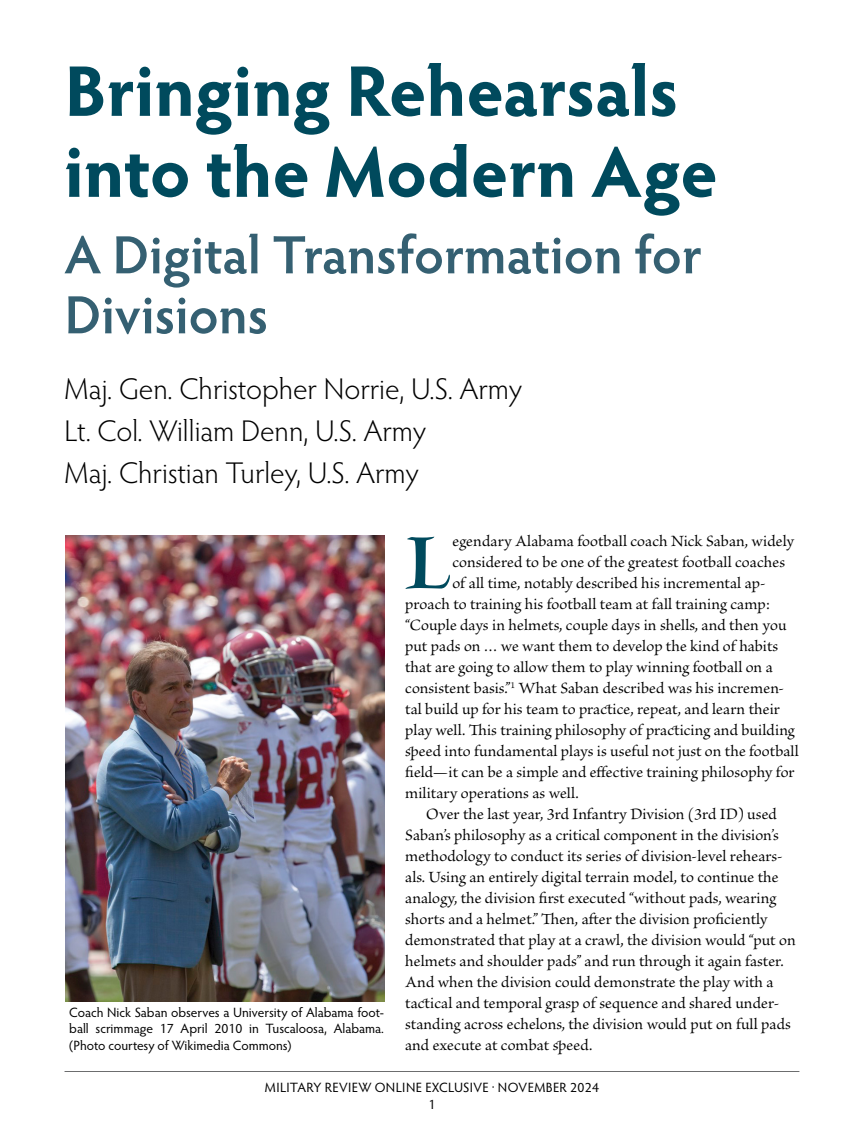
<style>
.page{position:relative;width:864px;height:1134px;background:#fff}
.page>*{position:absolute;margin:0;border:0;box-sizing:border-box;transform-origin:0 0}
.body-first{font:87.3px "Brioso Pro Bold Disp";color:#004a5d}
.title__H1{font:700 72px/81px "Hypatia Sans Pro";color:#004a5d}
.subtitle__H2{font:600 54px/60px "Hypatia Sans Pro";letter-spacing:-.005em;color:#356072}
.author{font:300 30px "Hypatia Sans Pro";color:#000}
.body-first-2{font:16.5px "Brioso Pro";letter-spacing:.005em;color:#000}
.body{font:16.5px/21px "Brioso Pro";color:#000}
.cutline{font:13.5px/16.5px "Hypatia Sans Pro";letter-spacing:.005em;color:#000;text-align:justify}
.cutline-2{font:13.5px/17.2px "Hypatia Sans Pro";letter-spacing:.03em;color:#000;text-align:center}
</style>
<div class="page">
<hr style="left:65px;top:1071px;width:734px;height:1px;background:#58595b">
<img style="left:65px;top:535px;width:319px;height:467px">
<h1 class="title__H1" style="left:64px;top:47px;width:655px">Bringing Rehearsals into the Modern Age</h1>
<p class="subtitle__H2" style="left:64px;top:223px;width:639px">A Digital Transformation for<br>Divisions</p>
<p class="author" style="left:64px;top:369px;width:459px">Maj. Gen. Christopher Norrie, U.S. Army</p>
<p class="author" style="left:64px;top:411px;width:363px">Lt. Col. William Denn, U.S. Army</p>
<p class="author" style="left:64px;top:453px;width:356px">Maj. Christian Turley, U.S. Army</p>
<p class="cutline" style="left:69px;top:1004px;width:316px">Coach Nick Saban observes a University of Alabama foot&shy;ball scrimmage 17 April 2010 in Tuscaloosa, Alabama. (Photo courtesy of Wikimedia Commons)</p>
<p class="body-first" style="left:405px;top:517px;width:47px">L</p>
<p class="body-first-2" style="left:452px;top:532px;width:343px">egendary Alabama football coach Nick Saban, widely</p>
<p class="body-first-2" style="left:452px;top:553px;width:334px">considered to be one of the greatest football coaches</p>
<p class="body-first-2" style="left:452px;top:574px;width:315px">of all time, notably described his incremental ap-</p>
<p class="body-first-2" style="left:405px;top:595px;width:366px">proach to training his football team at fall training camp:</p>
<p class="body-first-2" style="left:405px;top:616px;width:383px">“Couple days in helmets, couple days in shells, and then you</p>
<p class="body-first-2" style="left:405px;top:637px;width:375px">put pads on … we want them to develop the kind of habits</p>
<p class="body-first-2" style="left:405px;top:658px;width:369px">that are going to allow them to play winning football on a</p>
<p class="body-first-2" style="left:405px;top:679px;width:381px">consistent basis.”<sup>1</sup> What Saban described was his incremen-</p>
<p class="body-first-2" style="left:405px;top:700px;width:376px">tal build up for his team to practice, repeat, and learn their</p>
<p class="body-first-2" style="left:405px;top:721px;width:391px">play well. This training philosophy of practicing and building</p>
<p class="body-first-2" style="left:405px;top:742px;width:395px">speed into fundamental plays is useful not just on the football</p>
<p class="body-first-2" style="left:405px;top:763px;width:391px">field—it can be a simple and effective training philosophy for</p>
<p class="body-first-2" style="left:405px;top:784px;width:175px">military operations as well.</p>
<p class="body" style="left:405px;top:804px;width:392px;text-indent:21px">Over the last year, 3rd Infantry Division (3rd ID) used Saban’s philosophy as a critical component in the division’s methodology to conduct its series of division-level rehears&shy;als. Using an entirely digital terrain model, to continue the analogy, the division first executed “without pads, wearing shorts and a helmet.” Then, after the division proficiently demonstrated that play at a crawl, the division would “put on helmets and shoulder pads” and run through it again faster.<br>And when the division could demonstrate the play with a tactical and temporal grasp of sequence and shared under&shy;standing across echelons, the division would put on full pads and execute at combat speed.</p>
<p class="cutline-2" style="left:265px;top:1078px;width:336px">MILITARY REVIEW ONLINE EXCLUSIVE · NOVEMBER 2024<br>1</p>
</div>
